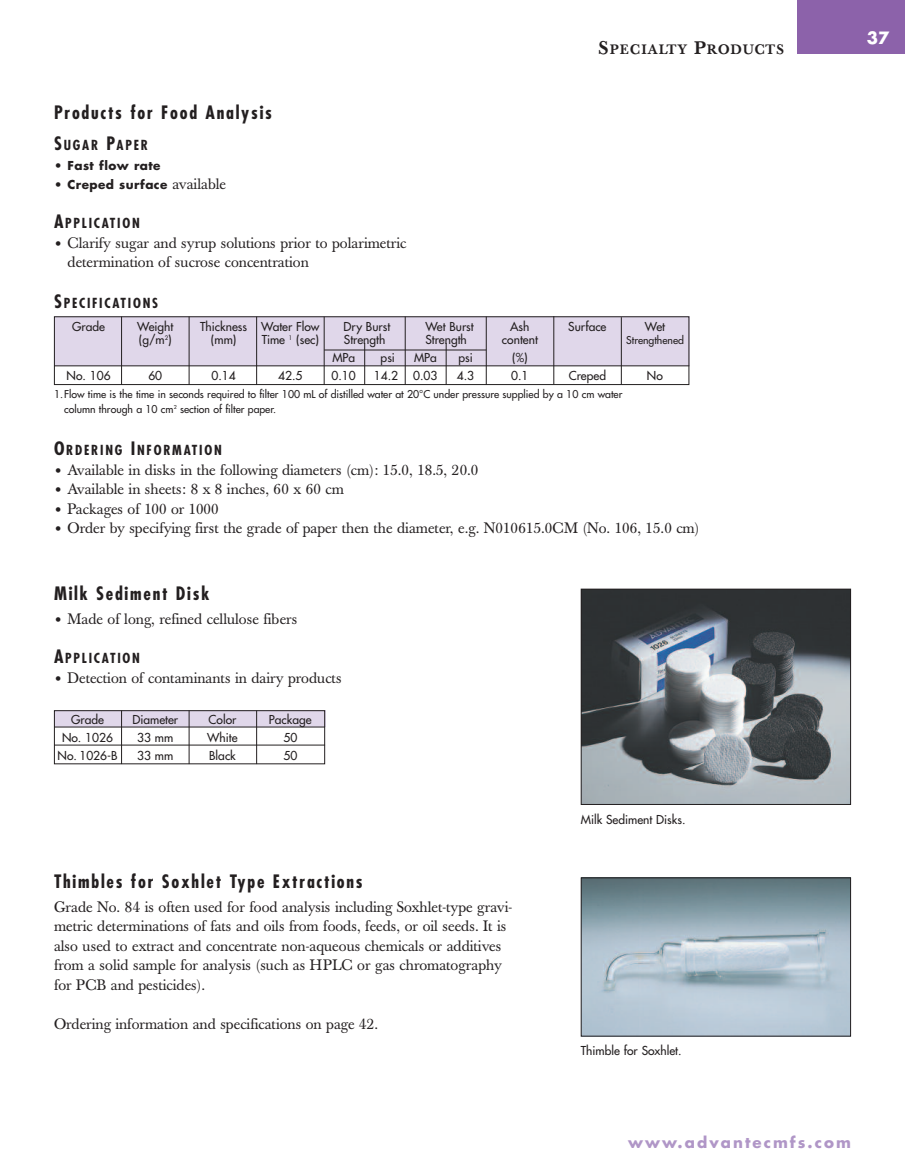
<style>
.page{position:relative;width:905px;height:1175px;background:#fff}
.page>*{position:absolute;margin:0;border:0;box-sizing:border-box;transform-origin:0 0}
.t1{font:700 condensed 18px "Futura";letter-spacing:.1em;color:#231f20}
.t2{font:700 16.5px "Futura";color:#fff}
.t3{font:15px/19.5px "Baskerville";color:#231f20}
.t4{font:700 15px "Futura";letter-spacing:.135em;color:#b096c7}
.t5{font:700 condensed 13.5px "Futura";letter-spacing:.13em;color:#231f20}
.t6{font:500 13.5px "Baskerville";letter-spacing:.085em;color:#231f20}
.t7{font:12px "Futura";color:#231f20}
.t8{font:700 12px "Futura";letter-spacing:.035em;color:#231f20}
.t9{font:10.5px/15px "Futura";color:#231f20}
.s1{font-size:18px}
.s2{font-family:"Baskerville";font-weight:400;font-size:15px}
.s3{font-family:"Futura";font-weight:700;font-size:12px}
</style>
<div class="page">
<div style="left:796px;top:0;width:108px;height:54px;background:#8c62aa"></div>
<div style="left:54px;top:316px;width:635px;height:50px;background:#e0d7ea"></div>
<div style="left:54px;top:316px;width:635px;height:69px;border:1px solid #231f20"></div>
<hr style="left:54px;top:365px;width:635px;height:1px;background:#231f20">
<hr style="left:121px;top:316px;width:1px;height:69px;background:#231f20">
<hr style="left:189px;top:316px;width:1px;height:69px;background:#231f20">
<hr style="left:256px;top:317px;width:1px;height:68px;background:#231f20">
<hr style="left:324px;top:317px;width:1px;height:68px;background:#231f20">
<hr style="left:405px;top:316px;width:1px;height:69px;background:#231f20">
<hr style="left:486px;top:316px;width:1px;height:69px;background:#231f20">
<hr style="left:553px;top:316px;width:1px;height:68px;background:#231f20">
<hr style="left:621px;top:317px;width:1px;height:67px;background:#231f20">
<hr style="left:364px;top:343px;width:1px;height:42px;background:#231f20">
<hr style="left:446px;top:343px;width:1px;height:42px;background:#231f20">
<hr style="left:324px;top:349px;width:162px;height:1px;background:#231f20">
<div style="left:54px;top:710px;width:271px;height:17px;background:#e0d7ea"></div>
<hr style="left:54px;top:726px;width:271px;height:1px;background:#231f20">
<hr style="left:54px;top:744px;width:271px;height:1px;background:#231f20">
<div style="left:54px;top:710px;width:271px;height:54px;border:1px solid #231f20"></div>
<hr style="left:121px;top:710px;width:1px;height:54px;background:#231f20">
<hr style="left:189px;top:710px;width:1px;height:54px;background:#231f20">
<hr style="left:256px;top:710px;width:1px;height:54px;background:#231f20">
<img style="left:582px;top:591px;width:266px;height:212px">
<div style="left:580px;top:589px;width:270px;height:216px;border:1px solid #231f20"></div>
<img style="left:582px;top:879px;width:266px;height:155px">
<div style="left:580px;top:877px;width:270px;height:159px;border:1px solid #231f20"></div>
<p class="t1" style="left:54px;top:104px;width:219px">Products for Food Analysis</p>
<p class="t5" style="left:54px;top:139px;width:96px"><span class="s1">S</span>UGAR <span class="s1">P</span>APER</p>
<p class="t8" style="left:54px;top:160px;width:108px">• Fast flow rate</p>
<p class="t8" style="left:54px;top:179px;width:174px">• Creped surface <span class="s2">available</span></p>
<p class="t5" style="left:54px;top:217px;width:87px"><span class="s1">A</span>PPLICATION</p>
<p class="t3" style="left:68px;top:235px;width:340px;text-indent:-14px"><span class="s3">•</span> Clarify sugar and syrup solutions prior to polarimetric determination of sucrose concentration</p>
<p class="t6" style="left:598px;top:45px;width:187px"><span class="s1">S</span>PECIALTY <span class="s1">P</span>RODUCTS</p>
<p class="t5" style="left:54px;top:297px;width:106px"><span class="s1">S</span>PECIFICATIONS</p>
<p class="t7" style="left:72px;top:320px;width:34px">Grade</p>
<p class="t7" style="left:137px;top:320px;width:38px">Weight</p>
<p class="t7" style="left:200px;top:320px;width:121px">Thickness Water Flow</p>
<p class="t7" style="left:343px;top:320px;width:48px">Dry Burst</p>
<p class="t7" style="left:425px;top:320px;width:50px">Wet Burst</p>
<p class="t7" style="left:510px;top:320px;width:21px">Ash</p>
<p class="t7" style="left:568px;top:320px;width:40px">Surface</p>
<p class="t7" style="left:644px;top:320px;width:22px">Wet</p>
<p class="t7" style="left:139px;top:334px;width:34px">(g/m<sup>2</sup>)</p>
<p class="t7" style="left:211px;top:334px;width:27px">(mm)</p>
<p class="t7" style="left:262px;top:334px;width:59px">Time <sup>1</sup> (sec)</p>
<p class="t7" style="left:344px;top:334px;width:43px">Strength</p>
<p class="t7" style="left:425px;top:334px;width:43px">Strength</p>
<p class="t7" style="left:502px;top:334px;width:37px">content</p>
<p class="t9" style="left:626px;top:334px;width:59px">Strengthened</p>
<p class="t7" style="left:332px;top:352px;width:24px">MPa</p>
<p class="t7" style="left:380px;top:352px;width:16px">psi</p>
<p class="t7" style="left:414px;top:352px;width:24px">MPa</p>
<p class="t7" style="left:458px;top:352px;width:16px">psi</p>
<p class="t7" style="left:512px;top:352px;width:17px">(%)</p>
<p class="t7" style="left:67px;top:370px;width:45px">No. 106</p>
<p class="t7" style="left:148px;top:370px;width:15px">60</p>
<p class="t7" style="left:211px;top:370px;width:26px">0.14</p>
<p class="t7" style="left:278px;top:370px;width:26px">42.5</p>
<p class="t7" style="left:331px;top:370px;width:26px">0.10</p>
<p class="t7" style="left:374px;top:370px;width:65px">14.2 0.03</p>
<p class="t7" style="left:457px;top:370px;width:19px">4.3</p>
<p class="t7" style="left:511px;top:370px;width:19px">0.1</p>
<p class="t7" style="left:568px;top:370px;width:39px">Creped</p>
<p class="t7" style="left:647px;top:370px;width:17px">No</p>
<p class="t9" style="left:64px;top:388px;width:559px;text-indent:-10px">1.Flow time is the time in seconds required to filter 100 mL of distilled water at 20°C under pressure supplied by a 10 cm water column through a 10 cm<sup>2</sup> section of filter paper.</p>
<p class="t5" style="left:54px;top:444px;width:169px"><span class="s1">O</span>RDERING <span class="s1">I</span>NFORMATION</p>
<p class="t3" style="left:54px;top:462px;width:426px"><span class="s3">•</span> Available in disks in the following diameters (cm): 15.0, 18.5, 20.0</p>
<p class="t3" style="left:54px;top:481px;width:291px"><span class="s3">•</span> Available in sheets: 8 x 8 inches, 60 x 60 cm</p>
<p class="t3" style="left:54px;top:501px;width:166px"><span class="s3">•</span> Packages of 100 or 1000</p>
<p class="t3" style="left:54px;top:520px;width:647px"><span class="s3">•</span> Order by specifying first the grade of paper then the diameter, e.g. N010615.0CM (No. 106, 15.0 cm)</p>
<p class="t1" style="left:54px;top:586px;width:157px">Milk Sediment Disk</p>
<p class="t3" style="left:54px;top:611px;width:245px"><span class="s3">•</span> Made of long, refined cellulose fibers</p>
<p class="t5" style="left:54px;top:652px;width:87px"><span class="s1">A</span>PPLICATION</p>
<p class="t3" style="left:54px;top:670px;width:289px"><span class="s3">•</span> Detection of contaminants in dairy products</p>
<p class="t7" style="left:71px;top:713px;width:34px">Grade</p>
<p class="t7" style="left:132px;top:713px;width:47px">Diameter</p>
<p class="t7" style="left:208px;top:713px;width:29px">Color</p>
<p class="t7" style="left:269px;top:713px;width:44px">Package</p>
<p class="t7" style="left:62px;top:731px;width:52px">No. 1026</p>
<p class="t7" style="left:137px;top:731px;width:38px">33 mm</p>
<p class="t7" style="left:207px;top:731px;width:32px">White</p>
<p class="t7" style="left:283px;top:731px;width:15px">50</p>
<p class="t7" style="left:58px;top:749px;width:61px">No. 1026-B</p>
<p class="t7" style="left:137px;top:749px;width:38px">33 mm</p>
<p class="t7" style="left:209px;top:749px;width:28px">Black</p>
<p class="t7" style="left:283px;top:749px;width:15px">50</p>
<p class="t1" style="left:54px;top:873px;width:310px">Thimbles for Soxhlet Type Extractions</p>
<p class="t3" style="left:54px;top:898px;width:460px">Grade No. 84 is often used for food analysis including Soxhlet-type gravi&shy;metric determinations of fats and oils from foods, feeds, or oil seeds. It is also used to extract and concentrate non-aqueous chemicals or additives from a solid sample for analysis (such as HPLC or gas chromatography for PCB and pesticides).</p>
<p class="t3" style="left:54px;top:1015px;width:326px">Ordering information and specifications on page 42.</p>
<p class="t7" style="left:580px;top:813px;width:106px">Milk Sediment Disks.</p>
<p class="t7" style="left:580px;top:1044px;width:102px">Thimble for Soxhlet.</p>
<p class="t2" style="left:866px;top:31px;width:24px">37</p>
<p class="t4" style="left:628px;top:1135px;width:224px">www.advantecmfs.com</p>
</div>
